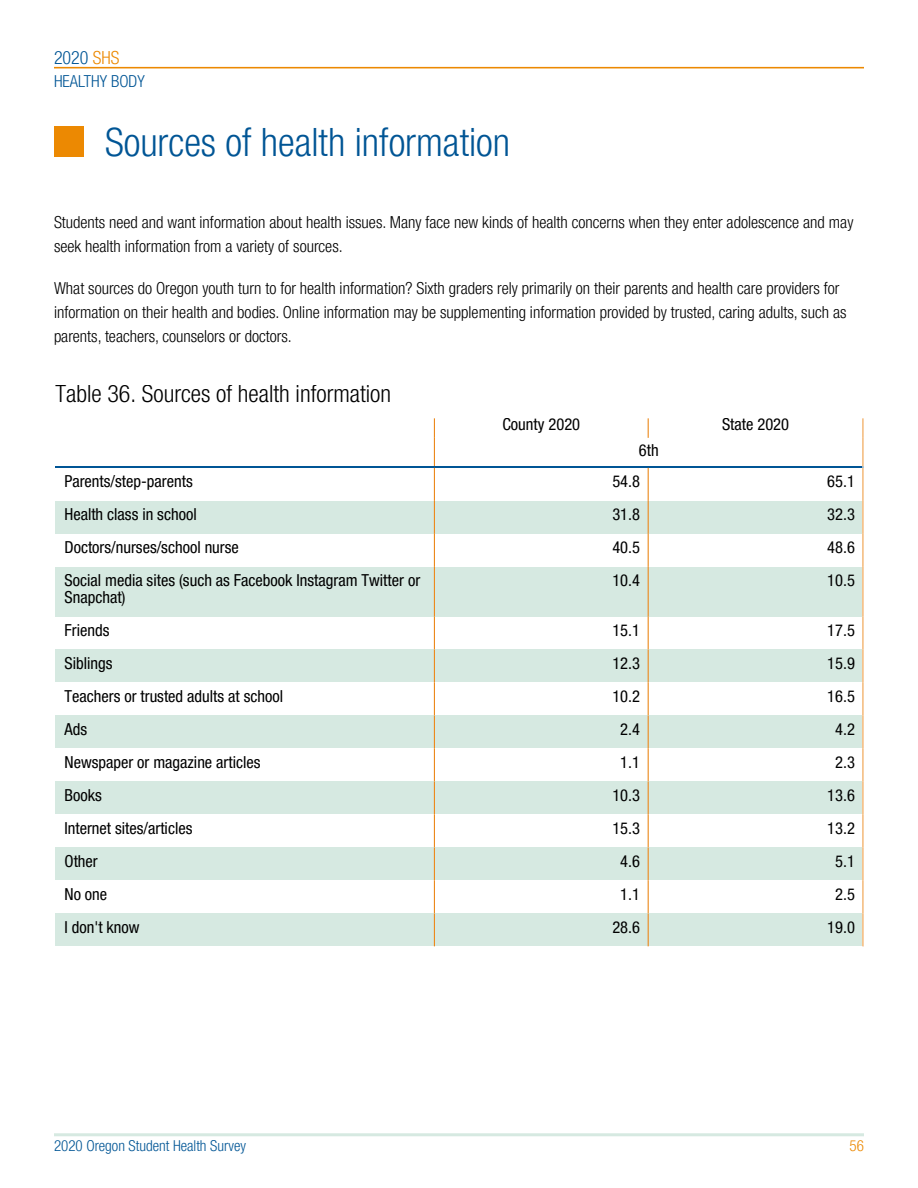
<style>
.page{position:relative;width:918px;height:1188px;background:#fff}
.page>*{position:absolute;margin:0;border:0;box-sizing:border-box;transform-origin:0 0}
.t1{font:300 condensed 39px "Helvetica Neue LT Pro";color:#005595}
.t2{font:24px "Helvetica Neue LT Pro 47 Lt Cn";color:#000}
.t3{font:300 condensed 18px "Helvetica Neue LT Pro";color:#005595}
.t4{font:300 condensed 16.5px/24px "Helvetica Neue LT Pro";color:#000}
.t5{font:16.5px/16.5px "Helvetica Neue LT Pro 57 Cn";color:#000}
.t6{font:300 condensed 16.5px "Helvetica Neue LT Pro";color:#005595}
.t7{font:300 condensed 15px "Helvetica Neue LT Pro";color:#005595}
.t8{font:300 condensed 15px "Helvetica Neue LT Pro";color:#ec8902}
.s1{color:#ec8902}
</style>
<div class="page">
<div style="left:54px;top:127px;width:30px;height:30px;background:#ec8902"></div>
<svg style="left:648px;top:418px;width:1px;height:20px"></svg>
<hr style="left:862px;top:418px;width:2px;height:20px;background:#ec891d">
<hr style="left:862px;top:438px;width:2px;height:28px;background:#ec891d">
<svg style="left:434px;top:418px;width:1px;height:48px"></svg>
<hr style="left:56px;top:466px;width:806px;height:2px;background:#005595">
<hr style="left:648px;top:468px;width:1px;height:33px;background:#ec891d">
<hr style="left:434px;top:468px;width:1px;height:33px;background:#ec891d">
<hr style="left:862px;top:468px;width:2px;height:33px;background:#ec891d">
<div style="left:56px;top:501px;width:806px;height:33px;background:#d6e9e1"></div>
<hr style="left:648px;top:501px;width:1px;height:33px;background:#ec891d">
<hr style="left:434px;top:501px;width:1px;height:33px;background:#ec891d">
<hr style="left:862px;top:501px;width:2px;height:33px;background:#ec891d">
<hr style="left:648px;top:534px;width:1px;height:33px;background:#ec891d">
<hr style="left:434px;top:534px;width:1px;height:33px;background:#ec891d">
<hr style="left:862px;top:534px;width:2px;height:33px;background:#ec891d">
<div style="left:56px;top:567px;width:806px;height:49px;background:#d6e9e1"></div>
<hr style="left:648px;top:567px;width:1px;height:49px;background:#ec891d">
<hr style="left:434px;top:567px;width:1px;height:49px;background:#ec891d">
<hr style="left:862px;top:567px;width:2px;height:49px;background:#ec891d">
<hr style="left:648px;top:616px;width:1px;height:33px;background:#ec891d">
<hr style="left:434px;top:616px;width:1px;height:33px;background:#ec891d">
<hr style="left:862px;top:616px;width:2px;height:33px;background:#ec891d">
<div style="left:56px;top:649px;width:806px;height:33px;background:#d6e9e1"></div>
<hr style="left:648px;top:649px;width:1px;height:33px;background:#ec891d">
<hr style="left:434px;top:649px;width:1px;height:33px;background:#ec891d">
<hr style="left:862px;top:649px;width:2px;height:33px;background:#ec891d">
<hr style="left:648px;top:682px;width:1px;height:33px;background:#ec891d">
<hr style="left:434px;top:682px;width:1px;height:33px;background:#ec891d">
<hr style="left:862px;top:682px;width:2px;height:33px;background:#ec891d">
<div style="left:56px;top:715px;width:806px;height:33px;background:#d6e9e1"></div>
<hr style="left:648px;top:715px;width:1px;height:33px;background:#ec891d">
<hr style="left:434px;top:715px;width:1px;height:33px;background:#ec891d">
<hr style="left:862px;top:715px;width:2px;height:33px;background:#ec891d">
<hr style="left:648px;top:748px;width:1px;height:33px;background:#ec891d">
<hr style="left:434px;top:748px;width:1px;height:33px;background:#ec891d">
<hr style="left:862px;top:748px;width:2px;height:33px;background:#ec891d">
<div style="left:56px;top:781px;width:806px;height:33px;background:#d6e9e1"></div>
<hr style="left:648px;top:781px;width:1px;height:33px;background:#ec891d">
<hr style="left:434px;top:781px;width:1px;height:33px;background:#ec891d">
<hr style="left:862px;top:781px;width:2px;height:33px;background:#ec891d">
<hr style="left:648px;top:814px;width:1px;height:33px;background:#ec891d">
<hr style="left:434px;top:814px;width:1px;height:33px;background:#ec891d">
<hr style="left:862px;top:814px;width:2px;height:33px;background:#ec891d">
<div style="left:56px;top:847px;width:806px;height:33px;background:#d6e9e1"></div>
<hr style="left:648px;top:847px;width:1px;height:33px;background:#ec891d">
<hr style="left:434px;top:847px;width:1px;height:33px;background:#ec891d">
<hr style="left:862px;top:847px;width:2px;height:33px;background:#ec891d">
<hr style="left:648px;top:880px;width:1px;height:33px;background:#ec891d">
<hr style="left:434px;top:880px;width:1px;height:33px;background:#ec891d">
<hr style="left:862px;top:880px;width:2px;height:33px;background:#ec891d">
<div style="left:56px;top:913px;width:806px;height:33px;background:#d6e9e1"></div>
<hr style="left:648px;top:913px;width:1px;height:33px;background:#ec891d">
<hr style="left:434px;top:913px;width:1px;height:33px;background:#ec891d">
<hr style="left:862px;top:913px;width:2px;height:33px;background:#ec891d">
<hr style="left:54px;top:1133px;width:810px;height:3px;background:#d6e9e1">
<hr style="left:54px;top:67px;width:810px;height:1px;background:#ec8902">
<p class="t3" style="left:54px;top:47px;width:67px">2020 <span class="s1">SHS</span></p>
<p class="t6" style="left:54px;top:71px;width:92px">HEALTHY BODY</p>
<h1 class="t1" style="left:105px;top:119px;width:407px">Sources of health information</h1>
<p class="t4" style="left:54px;top:210px;width:801px">Students need and want information about health issues. Many face new kinds of health concerns when they enter adolescence and may seek health information from a variety of sources.</p>
<p class="t4" style="left:54px;top:276px;width:794px">What sources do Oregon youth turn to for health information? Sixth graders rely primarily on their parents and health care providers for information on their health and bodies. Online information may be supplementing information provided by trusted, caring adults, such as parents, teachers, counselors or doctors.</p>
<h2 class="t2" style="left:56px;top:380px;width:337px">Table 36. Sources of health information</h2>
<p class="t5" style="left:502px;top:416px;width:79px">County 2020</p>
<p class="t5" style="left:722px;top:416px;width:69px">State 2020</p>
<p class="t5" style="left:639px;top:441px;width:21px">6th</p>
<p class="t5" style="left:64px;top:473px;width:130px">Parents/step-parents</p>
<p class="t5" style="left:612px;top:473px;width:29px">54.8</p>
<p class="t5" style="left:827px;top:473px;width:29px">65.1</p>
<p class="t5" style="left:64px;top:506px;width:134px">Health class in school</p>
<p class="t5" style="left:612px;top:506px;width:29px">31.8</p>
<p class="t5" style="left:827px;top:506px;width:29px">32.3</p>
<p class="t5" style="left:64px;top:539px;width:176px">Doctors/nurses/school nurse</p>
<p class="t5" style="left:612px;top:539px;width:29px">40.5</p>
<p class="t5" style="left:827px;top:539px;width:29px">48.6</p>
<p class="t5" style="left:64px;top:572px;width:357px">Social media sites (such as Facebook Instagram Twitter or<br>Snapchat)</p>
<p class="t5" style="left:612px;top:572px;width:29px">10.4</p>
<p class="t5" style="left:827px;top:572px;width:29px">10.5</p>
<p class="t5" style="left:64px;top:621px;width:46px">Friends</p>
<p class="t5" style="left:612px;top:621px;width:29px">15.1</p>
<p class="t5" style="left:827px;top:621px;width:29px">17.5</p>
<p class="t5" style="left:64px;top:654px;width:49px">Siblings</p>
<p class="t5" style="left:612px;top:654px;width:29px">12.3</p>
<p class="t5" style="left:827px;top:654px;width:29px">15.9</p>
<p class="t5" style="left:64px;top:687px;width:220px">Teachers or trusted adults at school</p>
<p class="t5" style="left:612px;top:687px;width:29px">10.2</p>
<p class="t5" style="left:827px;top:687px;width:29px">16.5</p>
<p class="t5" style="left:64px;top:720px;width:24px">Ads</p>
<p class="t5" style="left:620px;top:720px;width:21px">2.4</p>
<p class="t5" style="left:835px;top:720px;width:21px">4.2</p>
<p class="t5" style="left:64px;top:753px;width:198px">Newspaper or magazine articles</p>
<p class="t5" style="left:620px;top:753px;width:21px">1.1</p>
<p class="t5" style="left:835px;top:753px;width:21px">2.3</p>
<p class="t5" style="left:64px;top:786px;width:39px">Books</p>
<p class="t5" style="left:612px;top:786px;width:29px">10.3</p>
<p class="t5" style="left:827px;top:786px;width:29px">13.6</p>
<p class="t5" style="left:64px;top:819px;width:129px">Internet sites/articles</p>
<p class="t5" style="left:612px;top:819px;width:29px">15.3</p>
<p class="t5" style="left:827px;top:819px;width:29px">13.2</p>
<p class="t5" style="left:64px;top:852px;width:35px">Other</p>
<p class="t5" style="left:620px;top:852px;width:21px">4.6</p>
<p class="t5" style="left:835px;top:852px;width:21px">5.1</p>
<p class="t5" style="left:64px;top:885px;width:44px">No one</p>
<p class="t5" style="left:620px;top:885px;width:21px">1.1</p>
<p class="t5" style="left:835px;top:885px;width:21px">2.5</p>
<p class="t5" style="left:64px;top:918px;width:77px">I don't know</p>
<p class="t5" style="left:612px;top:918px;width:29px">28.6</p>
<p class="t5" style="left:827px;top:918px;width:29px">19.0</p>
<p class="t7" style="left:54px;top:1137px;width:194px">2020 Oregon Student Health Survey</p>
<p class="t8" style="left:850px;top:1137px;width:16px">56</p>
</div>
